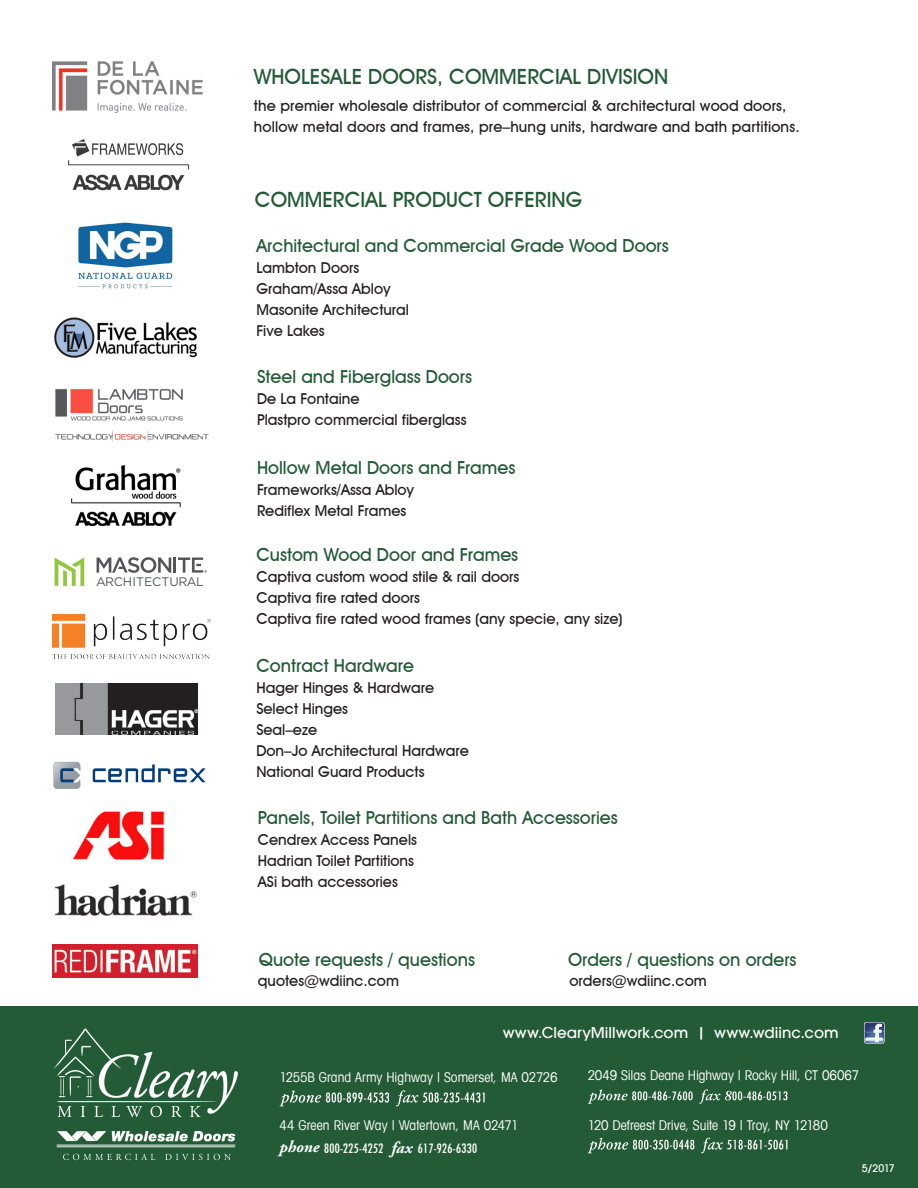
<style>
.page{position:relative;width:918px;height:1188px;background:#fff}
.page>*{position:absolute;margin:0;border:0;box-sizing:border-box;transform-origin:0 0}
.t1{font:500 21px "Avant Garde IT Cby BT";color:#235b36}
.t2{font:500 18px "Avant Garde IT Cby BT";color:#235b36}
.t3{font:500 15px/21px "Avant Garde IT Cby BT";color:#231f20}
.Body{font:500 15px "Avant Garde LT";letter-spacing:.005em;color:#fff}
.Body-2{font:500 condensed 15px "Tw Cen";letter-spacing:-.01em;color:#fff}
.Body-3{font:condensed 13.5px "Avant Garde LT";color:#fff}
.t4{font:12.45px "Gotham";letter-spacing:-.01em;color:#54555a}
.Body-4{font:500 10.5px "Avant Garde LT";color:#fff}
.s1{font-family:"Adobe Garamond";font-weight:700;font-style:italic;font-stretch:normal;font-size:16.5px}
</style>
<div class="page">
<div style="left:0;top:1007px;width:918px;height:181px;background:#235b36"></div>
<svg style="left:864px;top:1022px;width:21px;height:22px"></svg>
<svg style="left:865px;top:1022px;width:19px;height:21px"></svg>
<svg style="left:280px;top:1090px;width:205px;height:16px"></svg>
<svg style="left:588px;top:1090px;width:199px;height:14px"></svg>
<svg style="left:588px;top:1138px;width:199px;height:15px"></svg>
<img style="left:54px;top:1028px;width:184px;height:133px">
<img style="left:54px;top:317px;width:143px;height:41px">
<img style="left:78px;top:222px;width:95px;height:67px">
<img style="left:67px;top:139px;width:123px;height:52px">
<img style="left:52px;top:61px;width:151px;height:51px">
<img style="left:55px;top:389px;width:154px;height:52px">
<img style="left:56px;top:683px;width:142px;height:51px">
<img style="left:53px;top:613px;width:157px;height:47px">
<svg style="left:55px;top:557px;width:29px;height:29px"></svg>
<svg style="left:97px;top:557px;width:110px;height:16px"></svg>
<img style="left:72px;top:466px;width:109px;height:59px">
<img style="left:52px;top:944px;width:146px;height:34px">
<img style="left:54px;top:884px;width:144px;height:32px">
<img style="left:72px;top:811px;width:93px;height:49px">
<img style="left:53px;top:761px;width:153px;height:28px">
<p class="t4" style="left:96px;top:573px;width:109px">ARCHITECTURAL</p>
<p class="t1" style="left:254px;top:64px;width:416px">WHOLESALE DOORS, COMMERCIAL DIVISION</p>
<p class="t3" style="left:254px;top:95px;width:547px">the premier wholesale distributor of commercial &amp; architectural wood doors, hollow metal doors and frames, pre–hung units, hardware and bath partitions.</p>
<p class="t1" style="left:255px;top:187px;width:329px">COMMERCIAL PRODUCT OFFERING</p>
<p class="t2" style="left:256px;top:235px;width:414px">Architectural and Commercial Grade Wood Doors</p>
<p class="t3" style="left:256px;top:257px;width:104px">Lambton Doors</p>
<p class="t3" style="left:256px;top:278px;width:136px">Graham/Assa Abloy</p>
<p class="t3" style="left:256px;top:299px;width:154px">Masonite Architectural</p>
<p class="t3" style="left:256px;top:320px;width:70px">Five Lakes</p>
<p class="t2" style="left:257px;top:365px;width:217px">Steel and Fiberglass Doors</p>
<p class="t3" style="left:257px;top:388px;width:104px">De La Fontaine</p>
<p class="t3" style="left:257px;top:409px;width:211px">Plastpro commercial fiberglass</p>
<p class="t2" style="left:257px;top:457px;width:260px">Hollow Metal Doors and Frames</p>
<p class="t3" style="left:257px;top:479px;width:159px">Frameworks/Assa Abloy</p>
<p class="t3" style="left:257px;top:500px;width:151px">Rediflex Metal Frames</p>
<p class="t2" style="left:256px;top:544px;width:263px">Custom Wood Door and Frames</p>
<p class="t3" style="left:256px;top:566px;width:265px">Captiva custom wood stile &amp; rail doors</p>
<p class="t3" style="left:256px;top:587px;width:165px">Captiva fire rated doors</p>
<p class="t3" style="left:256px;top:608px;width:368px">Captiva fire rated wood frames (any specie, any size)</p>
<p class="t2" style="left:256px;top:655px;width:159px">Contract Hardware</p>
<p class="t3" style="left:256px;top:677px;width:179px">Hager Hinges &amp; Hardware</p>
<p class="t3" style="left:256px;top:698px;width:93px">Select Hinges</p>
<p class="t3" style="left:256px;top:719px;width:62px">Seal–eze</p>
<p class="t3" style="left:256px;top:740px;width:214px">Don–Jo Architectural Hardware<br>National Guard Products</p>
<p class="t2" style="left:258px;top:807px;width:361px">Panels, Toilet Partitions and Bath Accessories</p>
<p class="t3" style="left:258px;top:829px;width:161px">Cendrex Access Panels</p>
<p class="t3" style="left:258px;top:850px;width:158px">Hadrian Toilet Partitions</p>
<p class="t3" style="left:258px;top:871px;width:141px">ASi bath accessories</p>
<p class="t2" style="left:259px;top:949px;width:218px">Quote requests / questions</p>
<p class="t3" style="left:258px;top:970px;width:143px">quotes@wdiinc.com</p>
<p class="t2" style="left:568px;top:949px;width:230px">Orders / questions on orders</p>
<p class="t3" style="left:570px;top:970px;width:139px">orders@wdiinc.com</p>
<p class="Body" style="left:503px;top:1024px;width:338px">www.ClearyMillwork.com | www.wdiinc.com</p>
<p class="Body-3" style="left:280px;top:1069px;width:280px">1255B Grand Army Highway | Somerset, MA 02726</p>
<p class="Body-3" style="left:588px;top:1067px;width:273px">2049 Silas Deane Highway | Rocky Hill, CT 06067</p>
<p class="Body-3" style="left:280px;top:1117px;width:241px">44 Green River Way | Watertown, MA 02471</p>
<p class="Body-3" style="left:588px;top:1117px;width:242px">120 Defreest Drive, Suite 19 | Troy, NY 12180</p>
<p class="Body-2" style="left:280px;top:1140px;width:106px"><span class="s1">phone</span> 800-225-4252</p>
<p class="Body-2" style="left:392px;top:1140px;width:87px"><span class="s1">fax</span> 617-926-6330</p>
<p class="Body-4" style="left:862px;top:1161px;width:34px">5/2017</p>
</div>
